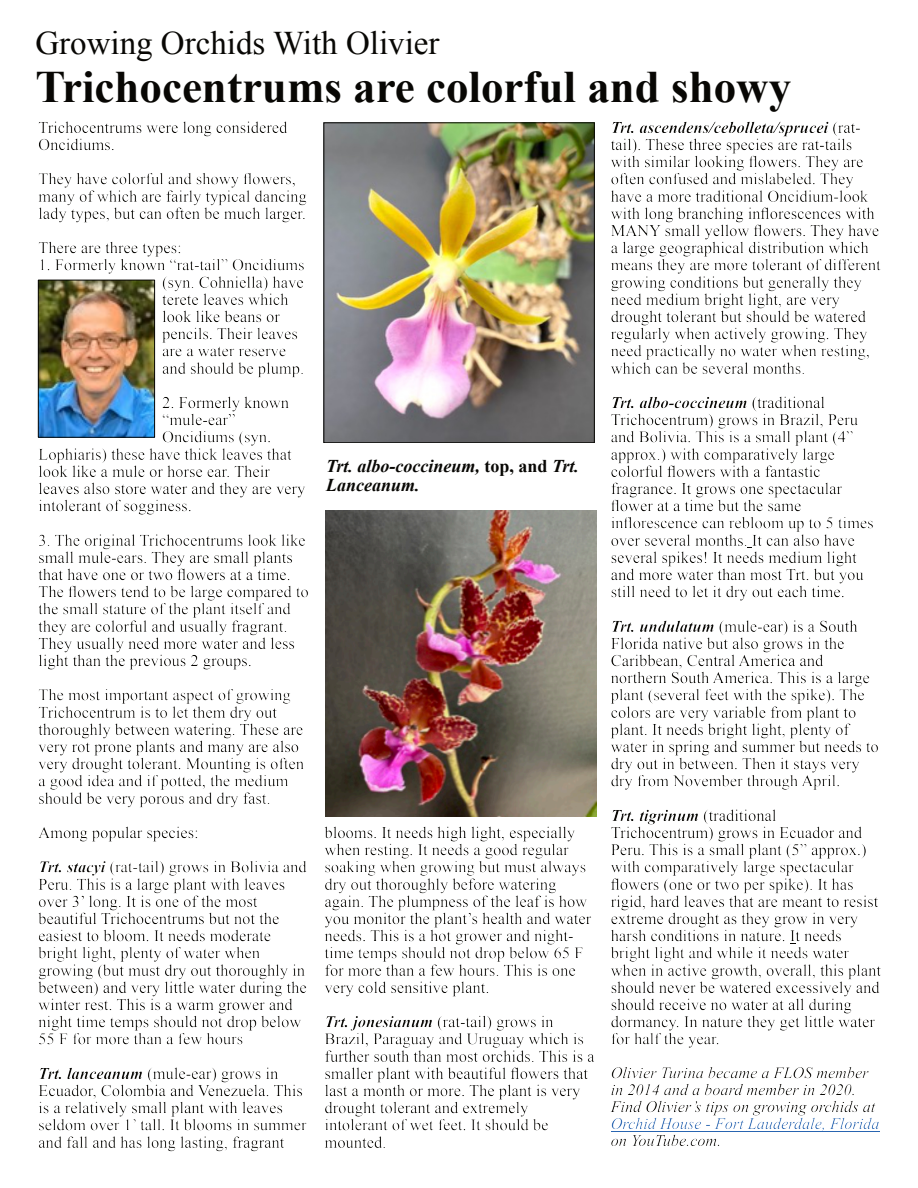
<style>
.page{position:relative;width:918px;height:1188px;background:#fff}
.page>*{position:absolute;margin:0;border:0;box-sizing:border-box;transform-origin:0 0}
.t1{font:700 45px "Times New Roman";color:#080704}
.t2{font:33px "Times New Roman";color:#080704}
.t3{font:italic 700 18px/18.8px "Times New Roman";color:#080704}
.t4{font:16.5px/17.2px "Times New Roman";color:#080704}
.t5{font:italic 16.2px/17px "Times New Roman";color:#080704}
.t6{font:italic 16.2px "Times New Roman";color:#2965b1}
.s1{font-weight:700;font-style:italic}
.s2{font-style:normal}
</style>
<div class="page">
<img style="left:40px;top:282px;width:113px;height:154px">
<div style="left:38px;top:280px;width:117px;height:158px;border:1px solid #080704"></div>
<hr style="left:611px;top:1131px;width:269px;height:1px;background:#2965b1">
<img style="left:326px;top:125px;width:266px;height:316px">
<img style="left:326px;top:510px;width:270px;height:306px">
<h2 class="t2" style="left:35px;top:31px;width:406px">Growing Orchids With Olivier</h2>
<h1 class="t1" style="left:35px;top:72px;width:757px">Trichocentrums are colorful and showy</h1>
<p class="t4" style="left:38px;top:120px;width:251px">Trichocentrums were long considered<br>Oncidiums.</p>
<p class="t4" style="left:38px;top:172px;width:270px">They have colorful and showy flowers, many of which are fairly typical dancing lady types, but can often be much larger.</p>
<p class="t4" style="left:38px;top:241px;width:145px">There are three types:</p>
<p class="t4" style="left:162px;top:258px;width:144px;text-indent:-124px">1. Formerly known “rat-tail” Oncidiums (syn. Cohniella) have terete leaves which look like beans or pencils. Their leaves are a water reserve and should be plump.</p>
<p class="t4" style="left:162px;top:395px;width:128px">2. Formerly known</p>
<p class="t4" style="left:162px;top:413px;width:75px">“mule-ear”</p>
<p class="t4" style="left:162px;top:430px;width:111px">Oncidiums (syn.</p>
<p class="t4" style="left:38px;top:447px;width:255px">Lophiaris) these have thick leaves that</p>
<p class="t4" style="left:38px;top:464px;width:233px">look like a mule or horse ear. Their</p>
<p class="t4" style="left:38px;top:481px;width:269px">leaves also store water and they are very</p>
<p class="t4" style="left:38px;top:499px;width:155px">intolerant of sogginess.</p>
<p class="t4" style="left:38px;top:533px;width:272px">3. The original Trichocentrums look like small mule-ears. They are small plants that have one or two flowers at a time.<br>The flowers tend to be large compared to the small stature of the plant itself and they are colorful and usually fragrant.<br>They usually need more water and less light than the previous 2 groups.</p>
<p class="t4" style="left:38px;top:688px;width:267px">The most important aspect of growing Trichocentrum is to let them dry out thoroughly between watering. These are very rot prone plants and many are also very drought tolerant. Mounting is often a good idea and if potted, the medium should be very porous and dry fast.</p>
<p class="t4" style="left:38px;top:817px;width:270px;line-height:34.3px">Among popular species:<br><span class="s1">Trt. stacyi</span> (rat-tail) grows in Bolivia and</p>
<p class="t4" style="left:38px;top:877px;width:270px">Peru. This is a large plant with leaves over 3’ long. It is one of the most beautiful Trichocentrums but not the easiest to bloom. It needs moderate bright light, plenty of water when growing (but must dry out thoroughly in between) and very little water during the winter rest. This is a warm grower and night time temps should not drop below 55 F for more than a few hours</p>
<p class="t4" style="left:38px;top:1066px;width:270px"><span class="s1">Trt. lanceanum</span> (mule-ear) grows in Ecuador, Colombia and Venezuela. This is a relatively small plant with leaves seldom over 1’ tall. It blooms in summer and fall and has long lasting, fragrant</p>
<h1 class="t1" style="left:38px;top:81px;width:89px">Phal</h1>
<p class="t4" style="left:611px;top:120px;width:271px"><span class="s1">Trt. ascendens/cebolleta/sprucei</span> (rat&shy;tail). These three species are rat-tails with similar looking flowers. They are often confused and mislabeled. They have a more traditional Oncidium-look with long branching inflorescences with MANY small yellow flowers. They have a large geographical distribution which means they are more tolerant of different growing conditions but generally they need medium bright light, are very drought tolerant but should be watered regularly when actively growing. They need practically no water when resting, which can be several months.</p>
<p class="t4" style="left:611px;top:395px;width:265px"><span class="s1">Trt. albo-coccineum</span> (traditional Trichocentrum) grows in Brazil, Peru and Bolivia. This is a small plant (4” approx.) with comparatively large colorful flowers with a fantastic fragrance. It grows one spectacular flower at a time but the same inflorescence can rebloom up to 5 times over several months. It can also have several spikes! It needs medium light and more water than most Trt. but you still need to let it dry out each time.</p>
<p class="t4" style="left:611px;top:619px;width:270px"><span class="s1">Trt. undulatum</span> (mule-ear) is a South Florida native but also grows in the Caribbean, Central America and northern South America. This is a large plant (several feet with the spike). The colors are very variable from plant to plant. It needs bright light, plenty of water in spring and summer but needs to dry out in between. Then it stays very dry from November through April.</p>
<p class="t4" style="left:611px;top:808px;width:272px"><span class="s1">Trt. tigrinum</span> (traditional Trichocentrum) grows in Ecuador and Peru. This is a small plant (5” approx.) with comparatively large spectacular flowers (one or two per spike). It has rigid, hard leaves that are meant to resist extreme drought as they grow in very harsh conditions in nature. It needs bright light and while it needs water when in active growth, overall, this plant should never be watered excessively and should receive no water at all during dormancy. In nature they get little water for half the year.</p>
<p class="t5" style="left:611px;top:1066px;width:266px">Olivier Turina became a FLOS member in 2014 and a board member in 2020.<br>Find Olivier’s tips on growing orchids at</p>
<p class="t6" style="left:611px;top:1118px;width:270px">Orchid House - Fort Lauderdale, Florida</p>
<p class="t5" style="left:611px;top:1133px;width:112px">on YouTube.com.</p>
<p class="t3" style="left:326px;top:459px;width:254px">Trt. albo-coccineum, <span class="s2">top, and</span> Trt.<br>Lanceanum.</p>
<p class="t4" style="left:325px;top:826px;width:268px">blooms. It needs high light, especially when resting. It needs a good regular soaking when growing but must always dry out thoroughly before watering again. The plumpness of the leaf is how you monitor the plant’s health and water needs. This is a hot grower and night&shy;time temps should not drop below 65 F for more than a few hours. This is one very cold sensitive plant.</p>
<p class="t4" style="left:325px;top:1015px;width:272px"><span class="s1">Trt. jonesianum</span> (rat-tail) grows in Brazil, Paraguay and Uruguay which is further south than most orchids. This is a smaller plant with beautiful flowers that last a month or more. The plant is very drought tolerant and extremely intolerant of wet feet. It should be mounted.</p>
</div>
